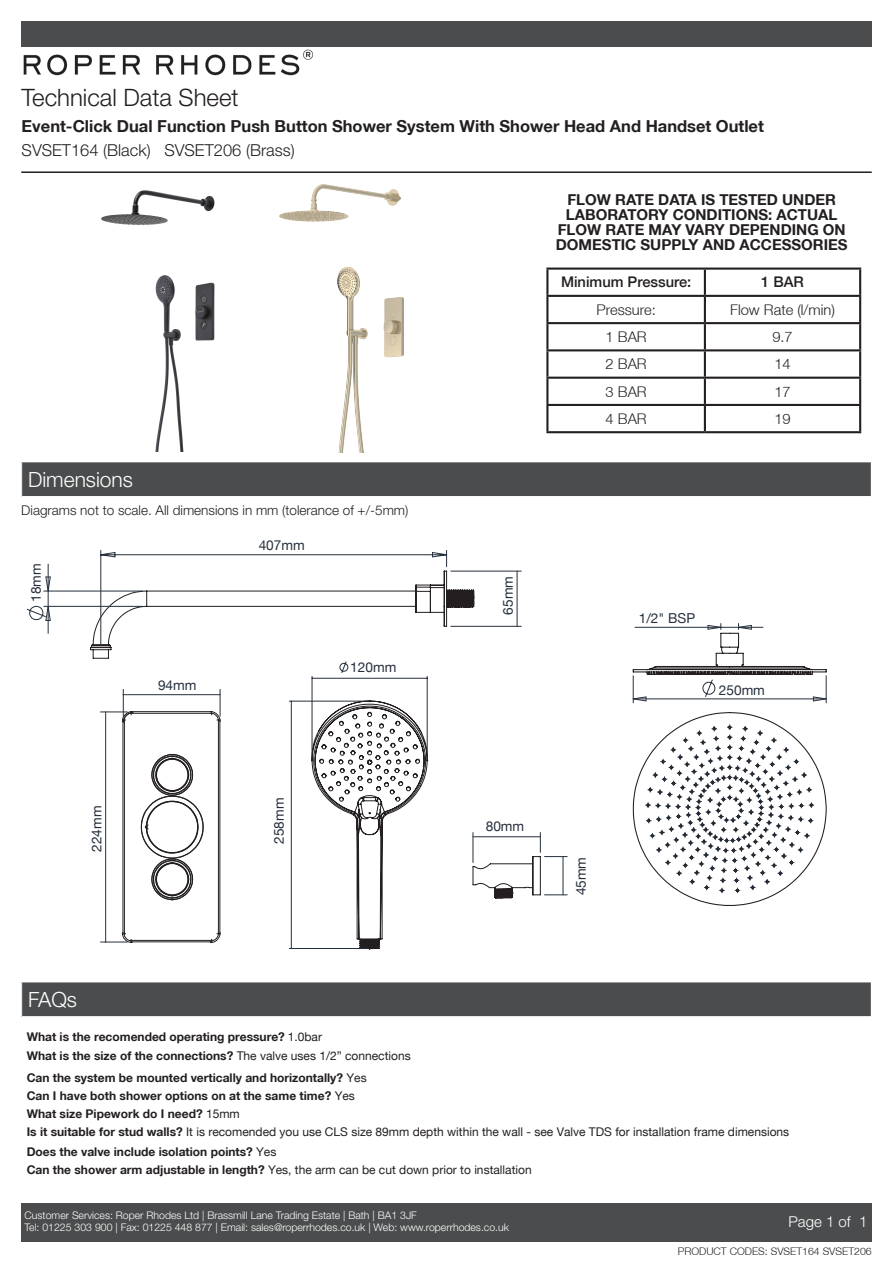
<style>
.page{position:relative;width:893px;height:1263px;background:#fff}
.page>*{position:absolute;margin:0;border:0;box-sizing:border-box;transform-origin:0 0}
.t1{font:300 24px "Helvetica Neue LT Std";color:#231f20}
.t2{font:300 21px "Helvetica Neue LT Std";color:#fff}
.t3{font:700 16.5px "Helvetica Neue";color:#231f20}
.t4{font:300 16.5px "Helvetica Neue LT Std";color:#231f20}
.t5{font:700 15px/15px "Helvetica Neue";color:#231f20;text-align:center}
.t6{font:300 15px "Helvetica Neue LT Std";color:#fff}
.t7{font:300 14.7px "Helvetica Neue";color:#231f20}
.t8{font:500 14.7px "Helvetica Neue LT";color:#231f20}
.t9{font:13.65px "Helvetica Neue";color:#252f3b}
.t10{font:300 13.5px "Helvetica Neue LT Std";color:#231f20}
.t11{font:700 12px/18.5px "Helvetica Neue";color:#231f20}
.t12{font:300 10.5px/12.6px "Helvetica Neue LT Std";color:#fff}
.t13{font:300 10.5px "Helvetica Neue";color:#231f20}
.s1{font-weight:400}
</style>
<div class="page">
<img style="left:23px;top:49px;width:291px;height:27px">
<div style="left:21px;top:1203px;width:851px;height:39px;background:#4b4c4d"></div>
<div style="left:21px;top:21px;width:851px;height:26px;background:#4b4c4d"></div>
<hr style="left:21px;top:171px;width:851px;height:2px;background:#231f20">
<div style="left:22px;top:462px;width:849px;height:34px;background:#4b4c4d"></div>
<div style="left:22px;top:982px;width:849px;height:35px;background:#4b4c4d"></div>
<hr style="left:21px;top:1016px;width:851px;height:1px;background:#fff">
<hr style="left:546px;top:268px;width:159px;height:2px;background:#231f20">
<hr style="left:546px;top:270px;width:2px;height:25px;background:#231f20">
<hr style="left:705px;top:268px;width:156px;height:2px;background:#231f20">
<hr style="left:704px;top:270px;width:2px;height:25px;background:#231f20">
<hr style="left:859px;top:270px;width:2px;height:25px;background:#231f20">
<hr style="left:546px;top:295px;width:159px;height:2px;background:#231f20">
<hr style="left:546px;top:297px;width:2px;height:25px;background:#231f20">
<hr style="left:705px;top:295px;width:156px;height:2px;background:#231f20">
<hr style="left:704px;top:297px;width:2px;height:25px;background:#231f20">
<hr style="left:859px;top:297px;width:2px;height:25px;background:#231f20">
<hr style="left:546px;top:322px;width:159px;height:2px;background:#231f20">
<hr style="left:546px;top:324px;width:2px;height:25px;background:#231f20">
<hr style="left:705px;top:322px;width:156px;height:2px;background:#231f20">
<hr style="left:704px;top:324px;width:2px;height:25px;background:#231f20">
<hr style="left:859px;top:324px;width:2px;height:25px;background:#231f20">
<hr style="left:546px;top:349px;width:159px;height:2px;background:#231f20">
<hr style="left:546px;top:351px;width:2px;height:26px;background:#231f20">
<hr style="left:705px;top:349px;width:156px;height:2px;background:#231f20">
<hr style="left:704px;top:351px;width:2px;height:26px;background:#231f20">
<hr style="left:859px;top:351px;width:2px;height:26px;background:#231f20">
<hr style="left:546px;top:377px;width:159px;height:2px;background:#231f20">
<hr style="left:546px;top:379px;width:2px;height:25px;background:#231f20">
<hr style="left:705px;top:377px;width:156px;height:2px;background:#231f20">
<hr style="left:704px;top:379px;width:2px;height:25px;background:#231f20">
<hr style="left:859px;top:379px;width:2px;height:25px;background:#231f20">
<hr style="left:546px;top:404px;width:159px;height:2px;background:#231f20">
<hr style="left:546px;top:406px;width:2px;height:25px;background:#231f20">
<hr style="left:705px;top:404px;width:156px;height:2px;background:#231f20">
<hr style="left:704px;top:406px;width:2px;height:25px;background:#231f20">
<hr style="left:859px;top:406px;width:2px;height:25px;background:#231f20">
<hr style="left:546px;top:431px;width:159px;height:2px;background:#231f20">
<hr style="left:705px;top:431px;width:156px;height:2px;background:#231f20">
<img style="left:279px;top:184px;width:125px;height:269px">
<img style="left:101px;top:190px;width:114px;height:261px">
<svg style="left:310px;top:699px;width:119px;height:251px"></svg>
<hr style="left:312px;top:676px;width:1px;height:82px;background:#252f3b">
<hr style="left:427px;top:676px;width:1px;height:82px;background:#252f3b">
<hr style="left:312px;top:678px;width:115px;height:1px;background:#252f3b">
<hr style="left:289px;top:701px;width:79px;height:1px;background:#252f3b">
<hr style="left:289px;top:948px;width:79px;height:1px;background:#252f3b">
<hr style="left:291px;top:701px;width:1px;height:247px;background:#252f3b">
<svg style="left:472px;top:832px;width:95px;height:67px"></svg>
<svg style="left:90px;top:550px;width:385px;height:123px"></svg>
<svg style="left:26px;top:564px;width:25px;height:69px"></svg>
<hr style="left:44px;top:606px;width:98px;height:1px;background:#252f3b">
<hr style="left:44px;top:591px;width:98px;height:1px;background:#252f3b">
<hr style="left:517px;top:571px;width:1px;height:55px;background:#252f3b">
<hr style="left:451px;top:626px;width:70px;height:1px;background:#252f3b">
<hr style="left:451px;top:571px;width:70px;height:1px;background:#252f3b">
<hr style="left:123px;top:694px;width:97px;height:1px;background:#27303b">
<hr style="left:105px;top:712px;width:1px;height:230px;background:#27303b">
<hr style="left:123px;top:720px;width:1px;height:214px;background:#231f20">
<hr style="left:220px;top:720px;width:1px;height:214px;background:#231f20">
<hr style="left:130px;top:711px;width:82px;height:1px;background:#231f20">
<hr style="left:130px;top:941px;width:82px;height:1px;background:#231f20">
<hr style="left:130px;top:940px;width:82px;height:1px;background:#231f20">
<svg style="left:209px;top:932px;width:12px;height:11px"></svg>
<hr style="left:218px;top:720px;width:1px;height:214px;background:#231f20">
<svg style="left:209px;top:689px;width:12px;height:33px"></svg>
<hr style="left:130px;top:713px;width:82px;height:1px;background:#231f20">
<hr style="left:124px;top:720px;width:1px;height:214px;background:#231f20">
<svg style="left:100px;top:932px;width:33px;height:11px"></svg>
<svg style="left:100px;top:689px;width:34px;height:34px"></svg>
<svg style="left:141px;top:754px;width:63px;height:146px"></svg>
<svg style="left:632px;top:712px;width:195px;height:194px"></svg>
<svg style="left:632px;top:623px;width:195px;height:80px"></svg>
<h1 class="t1" style="left:22px;top:83px;width:218px">Technical Data Sheet</h1>
<h3 class="t3" style="left:22px;top:116px;width:744px">Event-Click Dual Function Push Button Shower System With Shower Head And Handset Outlet</h3>
<h3 class="t4" style="left:22px;top:140px;width:275px">SVSET164 (Black) SVSET206 (Brass)</h3>
<h2 class="t2" style="left:28px;top:466px;width:106px">Dimensions</h2>
<p class="t10" style="left:21px;top:502px;width:389px">Diagrams not to scale. All dimensions in mm (tolerance of +/-5mm)</p>
<p class="t9" style="left:28px;top:602px;width:40px;rotate:-90deg">18mm</p>
<p class="t9" style="left:259px;top:537px;width:48px">407mm</p>
<p class="t9" style="left:350px;top:659px;width:48px">120mm</p>
<p class="t5" style="left:556px;top:192px;width:293px">FLOW RATE DATA IS TESTED UNDER<br>LABORATORY CONDITIONS: ACTUAL<br>FLOW RATE MAY VARY DEPENDING ON<br>DOMESTIC SUPPLY AND ACCESSORIES</p>
<p class="t8" style="left:561px;top:273px;width:132px">Minimum Pressure:</p>
<p class="t8" style="left:761px;top:273px;width:44px">1 BAR</p>
<p class="t7" style="left:596px;top:300px;width:61px">Pressure:</p>
<p class="t7" style="left:730px;top:300px;width:106px">Flow Rate (l/min)</p>
<p class="t7" style="left:606px;top:328px;width:43px">1 BAR</p>
<p class="t7" style="left:772px;top:328px;width:22px">9.7</p>
<p class="t7" style="left:606px;top:355px;width:43px">2 BAR</p>
<p class="t7" style="left:774px;top:355px;width:18px">14</p>
<p class="t7" style="left:606px;top:382px;width:43px">3 BAR</p>
<p class="t7" style="left:774px;top:382px;width:18px">17</p>
<p class="t7" style="left:606px;top:410px;width:43px">4 BAR</p>
<p class="t7" style="left:774px;top:410px;width:18px">19</p>
<p class="t9" style="left:500px;top:614px;width:40px;rotate:-90deg">65mm</p>
<p class="t9" style="left:639px;top:610px;width:58px">1/2" BSP</p>
<p class="t9" style="left:88px;top:852px;width:48px;rotate:-90deg">224mm</p>
<h2 class="t2" style="left:28px;top:986px;width:51px">FAQs</h2>
<p class="t9" style="left:158px;top:677px;width:40px">94mm</p>
<p class="t9" style="left:719px;top:682px;width:48px">250mm</p>
<p class="t9" style="left:271px;top:844px;width:48px;rotate:-90deg">258mm</p>
<p class="t9" style="left:486px;top:818px;width:40px">80mm</p>
<p class="t9" style="left:573px;top:895px;width:40px;rotate:-90deg">45mm</p>
<p class="t11" style="left:27px;top:1027px;width:386px;line-height:18.9px">What is the recomended operating pressure? <span class="s1">1.0bar<br></span>What is the size of the connections? <span class="s1">The valve uses 1/2” connections</span></p>
<p class="t11" style="left:27px;top:1069px;width:764px">Can the system be mounted vertically and horizontally? <span class="s1">Yes<br></span>Can I have both shower options on at the same time? <span class="s1">Yes<br></span>What size Pipework do I need? <span class="s1">15mm<br></span>Is it suitable for stud walls? <span class="s1">It is recomended you use CLS size 89mm depth within the wall - see Valve TDS for installation frame dimensions </span>Does the valve include isolation points? <span class="s1">Yes<br></span>Can the shower arm adjustable in length? <span class="s1">Yes, the arm can be cut down prior to installation</span></p>
<p class="t12" style="left:25px;top:1208px;width:486px">Customer Services: Roper Rhodes Ltd | Brassmill Lane Trading Estate | Bath | BA1 3JF<br>Tel: 01225 303 900 | Fax: 01225 448 877 | Email: sales@roperrhodes.co.uk | Web: www.roperrhodes.co.uk</p>
<p class="t6" style="left:788px;top:1212px;width:80px">Page 1 of 1</p>
<p class="t13" style="left:678px;top:1244px;width:195px">PRODUCT CODES: SVSET164 SVSET206</p>
</div>
